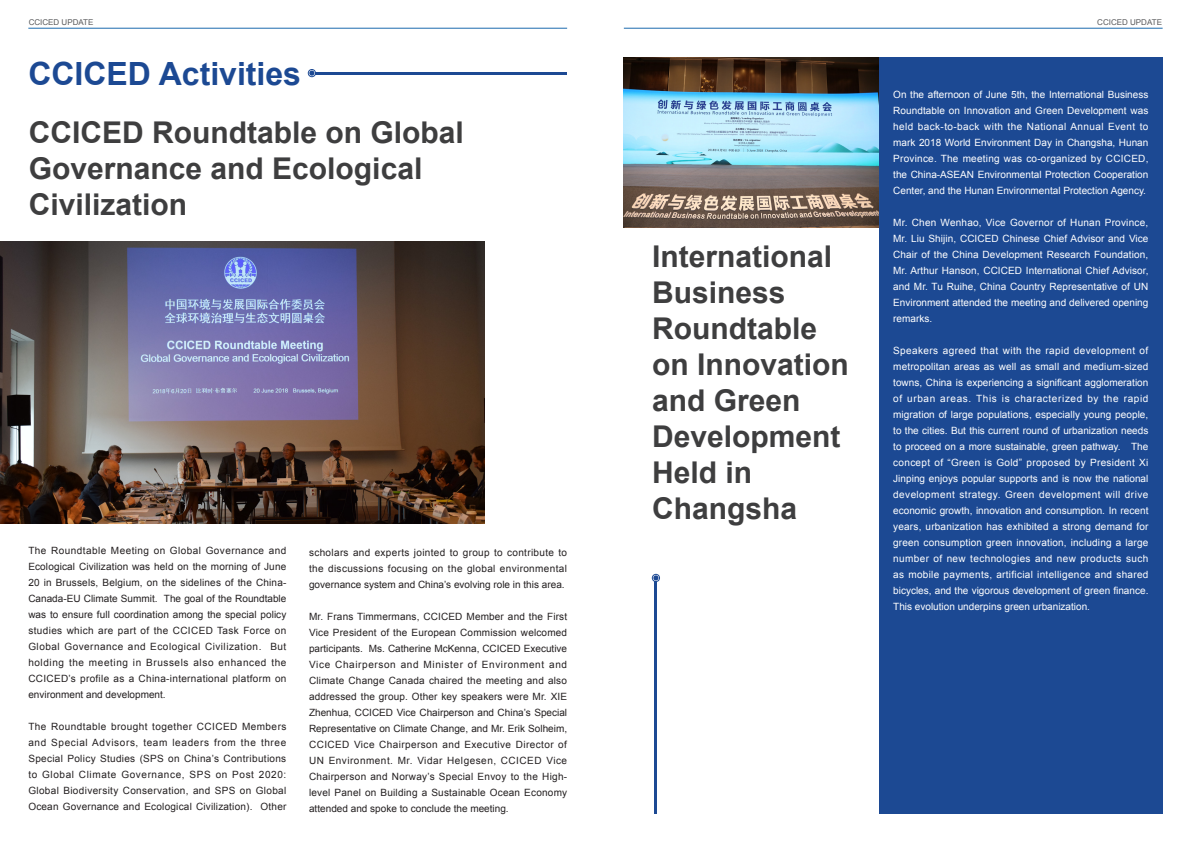
<style>
.page{position:relative;width:1191px;height:842px;background:#fff}
.page>*{position:absolute;margin:0;border:0;box-sizing:border-box;transform-origin:0 0}
.t1{font:700 32px "Arial";color:#1c4993}
.t2{font:700 30px/36px "Arial";color:#3e3e3f}
.t3{font:10px/16px "Arial";color:#231f20;text-align:justify}
.t4{font:10px/16px "Arial";color:#fff;text-align:justify}
.t5{font:8px "Arial";color:#57585a}
</style>
<div class="page">
<hr style="left:28px;top:28px;width:539px;height:1px;background:#1c6bae">
<hr style="left:624px;top:28px;width:538px;height:1px;background:#1c6bae">
<div style="left:879px;top:57px;width:283px;height:757px;background:#1c4993"></div>
<hr style="left:315px;top:72px;width:252px;height:2px;background:#1c4993">
<svg style="left:310px;top:71px;width:4px;height:4px"></svg>
<div style="left:308px;top:69px;width:8px;height:8px;border:1px solid #1c4993;border-radius:50%"></div>
<hr style="left:654px;top:581px;width:3px;height:233px;background:#1c4993">
<svg style="left:654px;top:576px;width:4px;height:4px"></svg>
<div style="left:652px;top:574px;width:8px;height:8px;border:1px solid #1c4993;border-radius:50%"></div>
<img style="left:0;top:241px;width:485px;height:282px">
<img style="left:624px;top:57px;width:255px;height:170px">
<p class="t5" style="left:29px;top:17px;width:66px">CCICED UPDATE</p>
<p class="t5" style="left:1097px;top:17px;width:66px">CCICED UPDATE</p>
<p class="t1" style="left:28px;top:52px;width:274px">CCICED Activities</p>
<p class="t2" style="left:29px;top:115px;width:437px">CCICED Roundtable on Global<br>Governance and Ecological<br>Civilization</p>
<p class="t4" style="left:893px;top:86px;width:257px">On the afternoon of June 5th, the International Business Roundtable on Innovation and Green Development was held back-to-back with the National Annual Event to mark 2018 World Environment Day in Changsha, Hunan Province. The meeting was co-organized by CCICED, the China-ASEAN Environmental Protection Cooperation Center, and the Hunan Environmental Protection Agency.</p>
<p class="t4" style="left:893px;top:214px;width:257px">Mr. Chen Wenhao, Vice Governor of Hunan Province, Mr. Liu Shijin, CCICED Chinese Chief Advisor and Vice Chair of the China Development Research Foundation, Mr. Arthur Hanson, CCICED International Chief Advisor, and Mr. Tu Ruihe, China Country Representative of UN Environment attended the meeting and delivered opening remarks.</p>
<p class="t4" style="left:893px;top:342px;width:257px">Speakers agreed that with the rapid development of metropolitan areas as well as small and medium-sized towns, China is experiencing a significant agglomeration of urban areas. This is characterized by the rapid migration of large populations, especially young people, to the cities. But this current round of urbanization needs to proceed on a more sustainable, green pathway. The concept of “Green is Gold” proposed by President Xi Jinping enjoys popular supports and is now the national development strategy. Green development will drive economic growth, innovation and consumption. In recent years, urbanization has exhibited a strong demand for green consumption green innovation, including a large number of new technologies and new products such as mobile payments, artificial intelligence and shared bicycles, and the vigorous development of green finance.<br>This evolution underpins green urbanization.</p>
<p class="t2" style="left:652px;top:240px;width:198px">International<br>Business<br>Roundtable on Innovation and Green<br>Development<br>Held in<br>Changsha</p>
<p class="t3" style="left:28px;top:543px;width:260px">The Roundtable Meeting on Global Governance and Ecological Civilization was held on the morning of June 20 in Brussels, Belgium, on the sidelines of the China-Canada-EU Climate Summit. The goal of the Roundtable was to ensure full coordination among the special policy studies which are part of the CCICED Task Force on Global Governance and Ecological Civilization. But holding the meeting in Brussels also enhanced the CCICED’s profile as a China-international platform on environment and development.</p>
<p class="t3" style="left:28px;top:719px;width:260px">The Roundtable brought together CCICED Members and Special Advisors, team leaders from the three Special Policy Studies (SPS on China’s Contributions to Global Climate Governance, SPS on Post 2020:<br>Global Biodiversity Conservation, and SPS on Global Ocean Governance and Ecological Civilization). Other</p>
<p class="t3" style="left:309px;top:545px;width:259px">scholars and experts jointed to group to contribute to the discussions focusing on the global environmental governance system and China’s evolving role in this area.</p>
<p class="t3" style="left:309px;top:609px;width:260px">Mr. Frans Timmermans, CCICED Member and the First Vice President of the European Commission welcomed participants. Ms. Catherine McKenna, CCICED Executive Vice Chairperson and Minister of Environment and Climate Change Canada chaired the meeting and also addressed the group. Other key speakers were Mr. XIE Zhenhua, CCICED Vice Chairperson and China’s Special Representative on Climate Change, and Mr. Erik Solheim, CCICED Vice Chairperson and Executive Director of UN Environment. Mr. Vidar Helgesen, CCICED Vice Chairperson and Norway’s Special Envoy to the High&shy;level Panel on Building a Sustainable Ocean Economy attended and spoke to conclude the meeting.</p>
</div>
